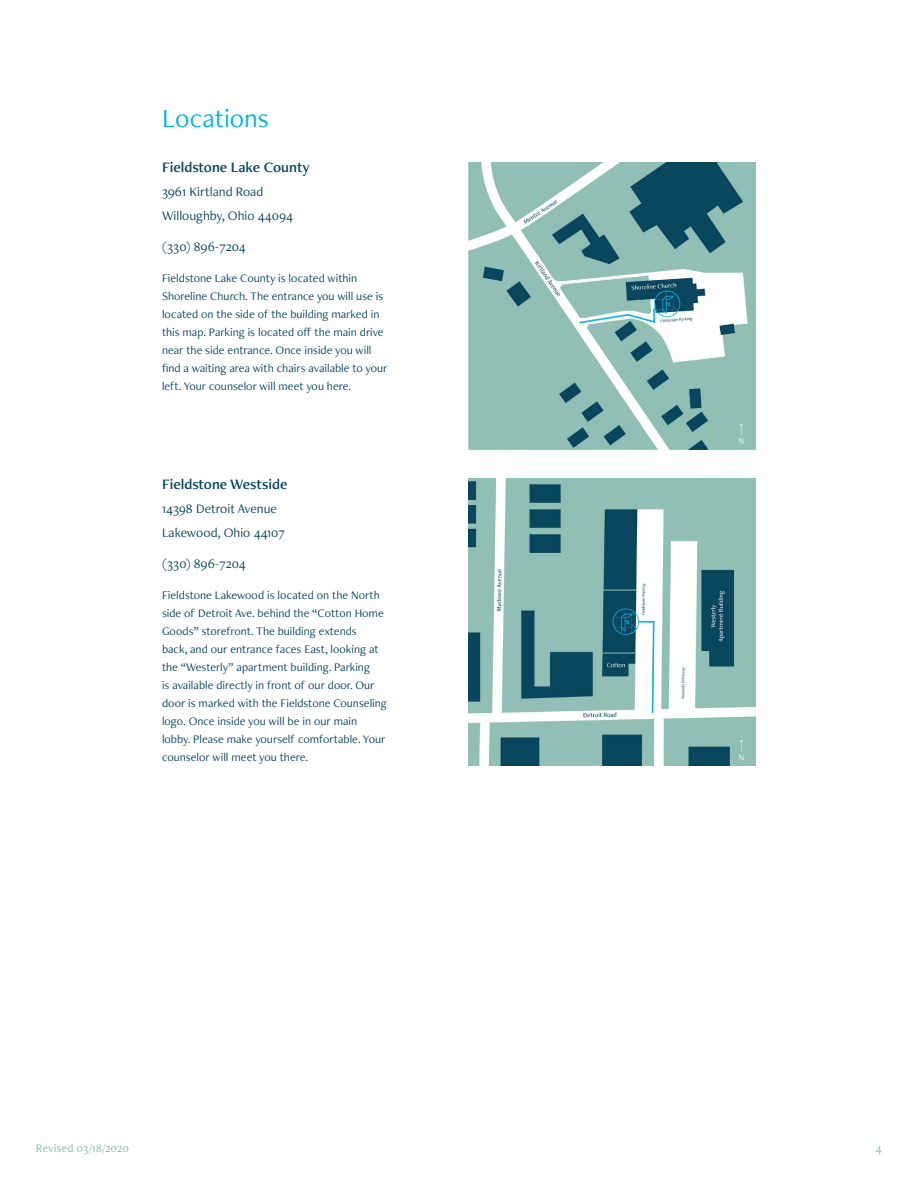
<style>
.page{position:relative;width:918px;height:1188px;background:#fff}
.page>*{position:absolute;margin:0;border:0;box-sizing:border-box;transform-origin:0 0}
.t1{font:27px "Freight Neo Pro";color:#00b3e7}
.Subhead{font:15px "Freight Neo Pro Semi";color:#09465f}
.Body_Copy{font:13.5px/24px "Freight Neo Pro";color:#09465f}
.t2{font:12px/18px "Freight Neo Pro";color:#09465f}
.t3{font:500 12px "Freight Neo Pro";color:#91c1b6}
</style>
<div class="page">
<img style="left:468px;top:162px;width:288px;height:288px">
<img style="left:468px;top:478px;width:288px;height:288px">
<p class="t1" style="left:162px;top:100px;width:108px">Locations</p>
<p class="Subhead" style="left:162px;top:157px;width:149px">Fieldstone Lake County</p>
<p class="Body_Copy" style="left:162px;top:179px;width:133px">3961 Kirtland Road<br>Willoughby, Ohio 44094</p>
<p class="Body_Copy" style="left:162px;top:234px;width:85px">(330) 896-7204</p>
<p class="t2" style="left:162px;top:269px;width:227px">Fieldstone Lake County is located within Shoreline Church. The entrance you will use is located on the side of the building marked in this map. Parking is located off the main drive near the side entrance. Once inside you will find a waiting area with chairs available to your left. Your counselor will meet you here.</p>
<p class="Subhead" style="left:162px;top:474px;width:127px">Fieldstone Westside</p>
<p class="Body_Copy" style="left:162px;top:496px;width:124px">14398 Detroit Avenue<br>Lakewood, Ohio 44107</p>
<p class="Body_Copy" style="left:162px;top:551px;width:85px">(330) 896-7204</p>
<p class="t2" style="left:162px;top:586px;width:226px">Fieldstone Lakewood is located on the North side of Detroit Ave. behind the “Cotton Home Goods” storefront. The building extends<br>back, and our entrance faces East, looking at the “Westerly” apartment building. Parking<br>is available directly in front of our door. Our door is marked with the Fieldstone Counseling logo. Once inside you will be in our main lobby. Please make yourself comfortable. Your counselor will meet you there.</p>
<p class="t3" style="left:36px;top:1140px;width:95px">Revised 03/18/2020</p>
<p class="t3" style="left:876px;top:1140px;width:8px">4</p>
</div>
